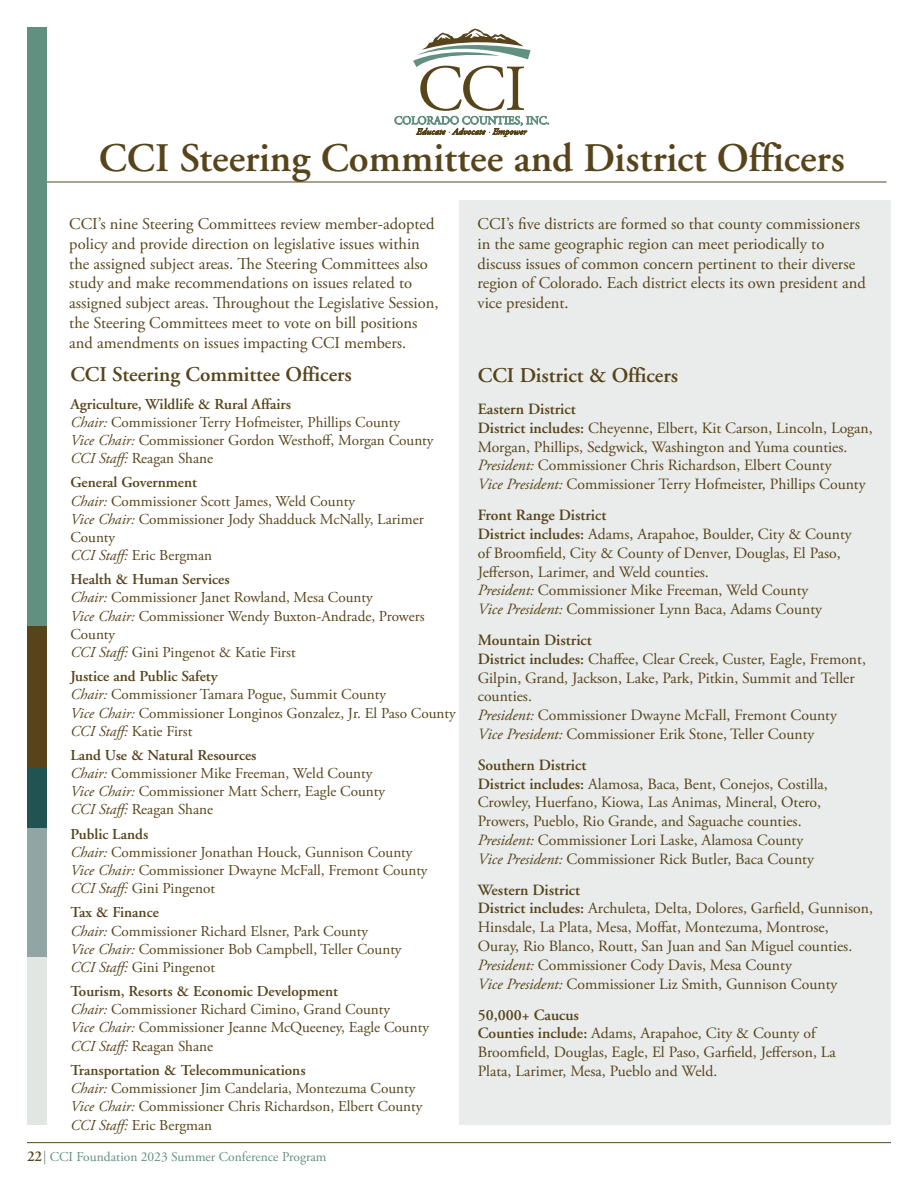
<style>
.page{position:relative;width:918px;height:1188px;background:#fff}
.page>*{position:absolute;margin:0;border:0;box-sizing:border-box;transform-origin:0 0}
.t1{font:600 40.5px "Adobe Garamond";color:#57441b}
.t2{font:600 21px "Adobe Garamond";color:#57441b}
.t3{font:16.5px/19.8px "Adobe Garamond Pro";color:#57441b}
.t4{font:15.6px/18.8px "Adobe Garamond Pro";color:#57441b}
.t5{font:600 15.6px "Adobe Garamond";color:#57441b}
.t6{font:15.15px/18.1px "Adobe Garamond Pro";color:#57441b}
.t7{font:600 15.15px "Adobe Garamond";color:#57441b}
.t8{font:13.5px "Adobe Garamond Pro";color:#629080}
.s1{font-family:"Adobe Garamond";font-weight:600}
.s2{font-style:italic}
.s3{font-family:"Adobe Garamond";font-weight:600;font-size:15px;color:#57441b}
</style>
<div class="page">
<hr style="left:27px;top:1142px;width:864px;height:1px;background:#57441b">
<div style="left:459px;top:200px;width:432px;height:925px;background:#e9ecea"></div>
<hr style="left:36px;top:182px;width:851px;height:1px;background:#57441b">
<div style="left:27px;top:27px;width:20px;height:649px;background:#629080"></div>
<div style="left:27px;top:626px;width:20px;height:143px;background:#57441b"></div>
<div style="left:27px;top:769px;width:20px;height:355px;background:#e1e6e2"></div>
<div style="left:27px;top:768px;width:20px;height:61px;background:#205352"></div>
<div style="left:27px;top:829px;width:20px;height:128px;background:#91a5a5"></div>
<svg style="left:395px;top:28px;width:154px;height:109px"></svg>
<h1 class="t1" style="left:99px;top:136px;width:747px">CCI Steering Committee and District Officers</h1>
<p class="t3" style="left:69px;top:214px;width:371px">CCI’s nine Steering Committees review member-adopted policy and provide direction on legislative issues within the assigned subject areas. The Steering Committees also study and make recommendations on issues related to assigned subject areas. Throughout the Legislative Session, the Steering Committees meet to vote on bill positions and amendments on issues impacting CCI members.</p>
<p class="t3" style="left:478px;top:214px;width:390px">CCI’s five districts are formed so that county commissioners in the same geographic region can meet periodically to discuss issues of common concern pertinent to their diverse region of Colorado. Each district elects its own president and vice president.</p>
<h2 class="t2" style="left:478px;top:364px;width:202px">CCI District &amp; Officers</h2>
<p class="t5" style="left:478px;top:401px;width:99px">Eastern District</p>
<p class="t4" style="left:478px;top:419px;width:397px"><span class="s1">District includes:</span> Cheyenne, Elbert, Kit Carson, Lincoln, Logan, Morgan, Phillips, Sedgwick, Washington and Yuma counties.<br><span class="s2">President:</span> Commissioner Chris Richardson, Elbert County<br><span class="s2">Vice President:</span> Commissioner Terry Hofmeister, Phillips County</p>
<p class="t5" style="left:478px;top:507px;width:130px">Front Range District</p>
<p class="t4" style="left:478px;top:525px;width:375px"><span class="s1">District includes:</span> Adams, Arapahoe, Boulder, City &amp; County of Broomfield, City &amp; County of Denver, Douglas, El Paso, Jefferson, Larimer, and Weld counties.<br><span class="s2">President:</span> Commissioner Mike Freeman, Weld County<br><span class="s2">Vice President:</span> Commissioner Lynn Baca, Adams County</p>
<p class="t5" style="left:478px;top:631px;width:116px">Mountain District</p>
<p class="t4" style="left:478px;top:650px;width:390px"><span class="s1">District includes:</span> Chaffee, Clear Creek, Custer, Eagle, Fremont, Gilpin, Grand, Jackson, Lake, Park, Pitkin, Summit and Teller counties.<br><span class="s2">President:</span> Commissioner Dwayne McFall, Fremont County<br><span class="s2">Vice President:</span> Commissioner Erik Stone, Teller County</p>
<p class="t5" style="left:478px;top:756px;width:110px">Southern District</p>
<p class="t4" style="left:478px;top:775px;width:352px"><span class="s1">District includes:</span> Alamosa, Baca, Bent, Conejos, Costilla, Crowley, Huerfano, Kiowa, Las Animas, Mineral, Otero, Prowers, Pueblo, Rio Grande, and Saguache counties.<br><span class="s2">President:</span> Commissioner Lori Laske, Alamosa County <span class="s2">Vice President:</span> Commissioner Rick Butler, Baca County</p>
<p class="t5" style="left:478px;top:881px;width:104px">Western District</p>
<p class="t4" style="left:478px;top:900px;width:397px"><span class="s1">District includes:</span> Archuleta, Delta, Dolores, Garfield, Gunnison, Hinsdale, La Plata, Mesa, Moffat, Montezuma, Montrose, Ouray, Rio Blanco, Routt, San Juan and San Miguel counties.<br><span class="s2">President:</span> Commissioner Cody Davis, Mesa County<br><span class="s2">Vice President:</span> Commissioner Liz Smith, Gunnison County</p>
<p class="t5" style="left:478px;top:1006px;width:103px">50,000+ Caucus</p>
<p class="t4" style="left:478px;top:1025px;width:360px"><span class="s1">Counties include:</span> Adams, Arapahoe, City &amp; County of<br>Broomfield, Douglas, Eagle, El Paso, Garfield, Jefferson, La<br>Plata, Larimer, Mesa, Pueblo and Weld.</p>
<h2 class="t2" style="left:70px;top:363px;width:283px">CCI Steering Committee Officers</h2>
<p class="t7" style="left:70px;top:396px;width:222px">Agriculture, Wildlife &amp; Rural Affairs</p>
<p class="t6" style="left:70px;top:413px;width:365px"><span class="s2">Chair:</span> Commissioner Terry Hofmeister, Phillips County<br><span class="s2">Vice Chair:</span> Commissioner Gordon Westhoff, Morgan County<br><span class="s2">CCI Staff:</span> Reagan Shane</p>
<p class="t7" style="left:70px;top:474px;width:128px">General Government</p>
<p class="t6" style="left:70px;top:492px;width:355px"><span class="s2">Chair:</span> Commissioner Scott James, Weld County<br><span class="s2">Vice Chair:</span> Commissioner Jody Shadduck McNally, Larimer County<br><span class="s2">CCI Staff:</span> Eric Bergman</p>
<p class="t7" style="left:70px;top:571px;width:161px">Health &amp; Human Services</p>
<p class="t6" style="left:70px;top:589px;width:356px"><span class="s2">Chair:</span> Commissioner Janet Rowland, Mesa County<br><span class="s2">Vice Chair:</span> Commissioner Wendy Buxton-Andrade, Prowers County<br><span class="s2">CCI Staff:</span> Gini Pingenot &amp; Katie First</p>
<p class="t7" style="left:70px;top:668px;width:149px">Justice and Public Safety</p>
<p class="t6" style="left:70px;top:686px;width:387px"><span class="s2">Chair:</span> Commissioner Tamara Pogue, Summit County<br><span class="s2">Vice Chair:</span> Commissioner Longinos Gonzalez, Jr. El Paso County<br><span class="s2">CCI Staff:</span> Katie First</p>
<p class="t7" style="left:70px;top:747px;width:188px">Land Use &amp; Natural Resources</p>
<p class="t6" style="left:70px;top:765px;width:316px"><span class="s2">Chair:</span> Commissioner Mike Freeman, Weld County<br><span class="s2">Vice Chair:</span> Commissioner Matt Scherr, Eagle County<br><span class="s2">CCI Staff:</span> Reagan Shane</p>
<p class="t7" style="left:70px;top:825px;width:79px">Public Lands</p>
<p class="t6" style="left:70px;top:843px;width:359px"><span class="s2">Chair:</span> Commissioner Jonathan Houck, Gunnison County<br><span class="s2">Vice Chair:</span> Commissioner Dwayne McFall, Fremont County<br><span class="s2">CCI Staff:</span> Gini Pingenot</p>
<p class="t7" style="left:70px;top:904px;width:90px">Tax &amp; Finance</p>
<p class="t6" style="left:70px;top:922px;width:333px"><span class="s2">Chair:</span> Commissioner Richard Elsner, Park County<br><span class="s2">Vice Chair:</span> Commissioner Bob Campbell, Teller County<br><span class="s2">CCI Staff:</span> Gini Pingenot</p>
<p class="t7" style="left:70px;top:983px;width:269px">Tourism, Resorts &amp; Economic Development</p>
<p class="t6" style="left:70px;top:1001px;width:360px"><span class="s2">Chair:</span> Commissioner Richard Cimino, Grand County<br><span class="s2">Vice Chair:</span> Commissioner Jeanne McQueeney, Eagle County<br><span class="s2">CCI Staff:</span> Reagan Shane</p>
<p class="t7" style="left:70px;top:1062px;width:237px">Transportation &amp; Telecommunications</p>
<p class="t6" style="left:70px;top:1079px;width:354px"><span class="s2">Chair:</span> Commissioner Jim Candelaria, Montezuma County<br><span class="s2">Vice Chair:</span> Commissioner Chris Richardson, Elbert County<br><span class="s2">CCI Staff:</span> Eric Bergman</p>
<p class="t8" style="left:27px;top:1148px;width:301px"><span class="s3">22</span>| CCI Foundation 2023 Summer Conference Program</p>
</div>
